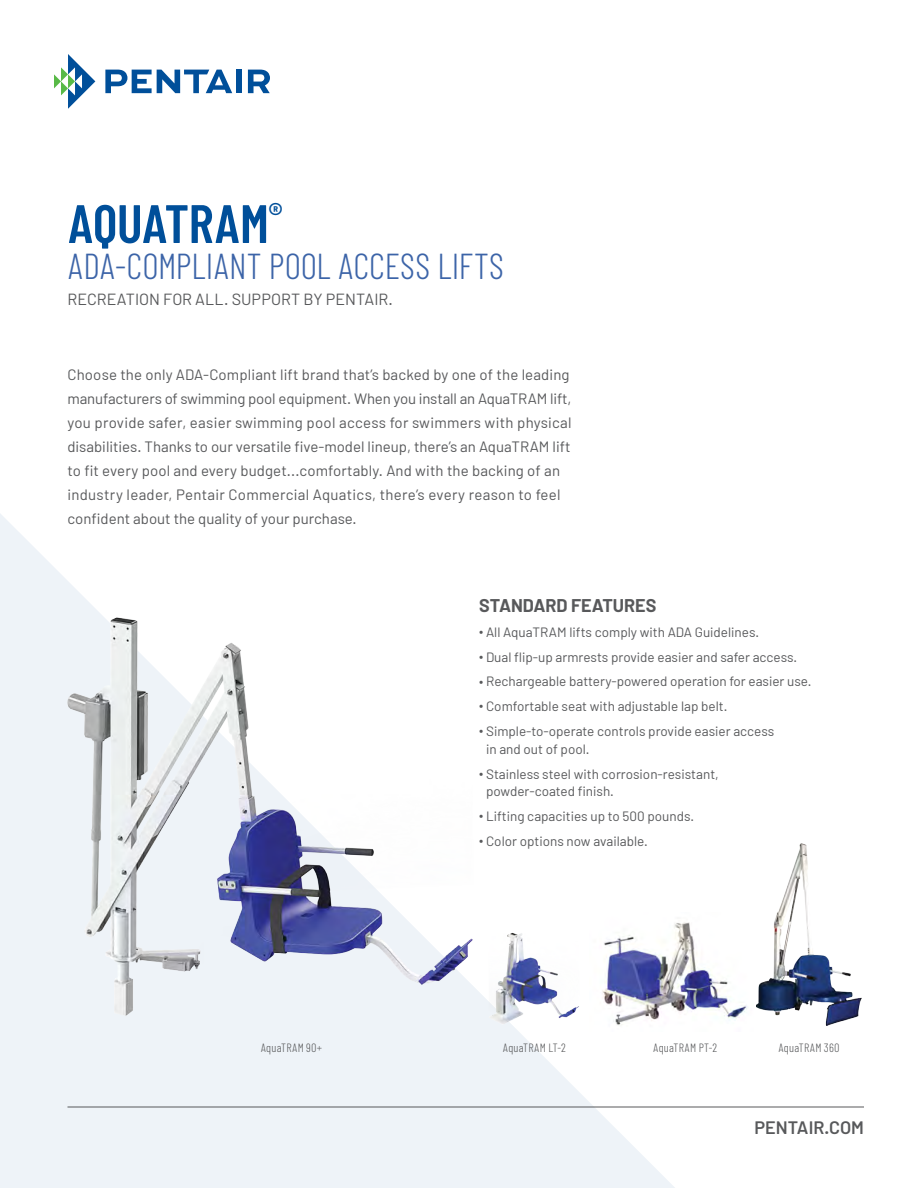
<style>
.page{position:relative;width:918px;height:1188px;background:#fff}
.page>*{position:absolute;margin:0;border:0;box-sizing:border-box;transform-origin:0 0}
.t1{font:600 54px "Barlow Condensed";letter-spacing:-.01em;color:#004f9a}
.t2{font:300 36px "Barlow Condensed";letter-spacing:-.005em;color:#3c64a8}
.t3{font:700 18px "Barlow";color:#58595b}
.t4{font:600 18px "Barlow";color:#58595b}
.t5{font:16.2px "Barlow";letter-spacing:.005em;color:#58595b}
.t6{font:15px/24px "Barlow";letter-spacing:.01em;color:#58595b}
.t7{font:13.5px/18px "Barlow";color:#58595b}
.t8{font:300 12px "Barlow Condensed";letter-spacing:.02em;color:#58595b}
</style>
<div class="page">
<svg style="left:0;top:514px;width:689px;height:674px"></svg>
<svg style="left:54px;top:54px;width:41px;height:55px"></svg>
<svg style="left:105px;top:70px;width:127px;height:23px"></svg>
<div style="left:236px;top:70px;width:6px;height:23px;background:#004f9a"></div>
<svg style="left:248px;top:70px;width:22px;height:23px"></svg>
<hr style="left:68px;top:1107px;width:796px;height:1px;background:#58595b">
<img style="left:756px;top:844px;width:106px;height:182px">
<img style="left:61px;top:611px;width:418px;height:412px">
<img style="left:488px;top:932px;width:93px;height:94px">
<img style="left:590px;top:913px;width:157px;height:118px">
<p class="t1" style="left:68px;top:190px;width:217px">AQUATRAM<sup>®</sup></p>
<p class="t2" style="left:68px;top:244px;width:438px">ADA-COMPLIANT POOL ACCESS LIFTS</p>
<p class="t5" style="left:68px;top:289px;width:327px">RECREATION FOR ALL. SUPPORT BY PENTAIR.</p>
<p class="t6" style="left:68px;top:362px;width:506px">Choose the only ADA-Compliant lift brand that’s backed by one of the leading manufacturers of swimming pool equipment. When you install an AquaTRAM lift, you provide safer, easier swimming pool access for swimmers with physical disabilities. Thanks to our versatile five-model lineup, there’s an AquaTRAM lift to fit every pool and every budget...comfortably. And with the backing of an industry leader, Pentair Commercial Aquatics, there’s every reason to feel confident about the quality of your purchase.</p>
<p class="t3" style="left:479px;top:594px;width:179px">STANDARD FEATURES</p>
<p class="t7" style="left:479px;top:623px;width:281px">• All AquaTRAM lifts comply with ADA Guidelines.</p>
<p class="t7" style="left:479px;top:647px;width:320px">• Dual flip-up armrests provide easier and safer access.</p>
<p class="t7" style="left:479px;top:672px;width:334px">• Rechargeable battery-powered operation for easier use.</p>
<p class="t7" style="left:479px;top:697px;width:250px">• Comfortable seat with adjustable lap belt.</p>
<p class="t7" style="left:486px;top:722px;width:290px;text-indent:-7px">• Simple-to-operate controls provide easier access in and out of pool.</p>
<p class="t7" style="left:486px;top:764px;width:234px;text-indent:-7px">• Stainless steel with corrosion-resistant, powder-coated finish.</p>
<p class="t7" style="left:479px;top:807px;width:217px">• Lifting capacities up to 500 pounds.</p>
<p class="t7" style="left:479px;top:832px;width:170px">• Color options now available.</p>
<p class="t8" style="left:261px;top:1040px;width:63px">AquaTRAM 90+</p>
<p class="t8" style="left:503px;top:1040px;width:64px">AquaTRAM LT-2</p>
<p class="t8" style="left:653px;top:1040px;width:65px">AquaTRAM PT-2</p>
<p class="t8" style="left:778px;top:1040px;width:62px">AquaTRAM 360</p>
<p class="t4" style="left:754px;top:1116px;width:111px">PENTAIR.COM</p>
</div>
